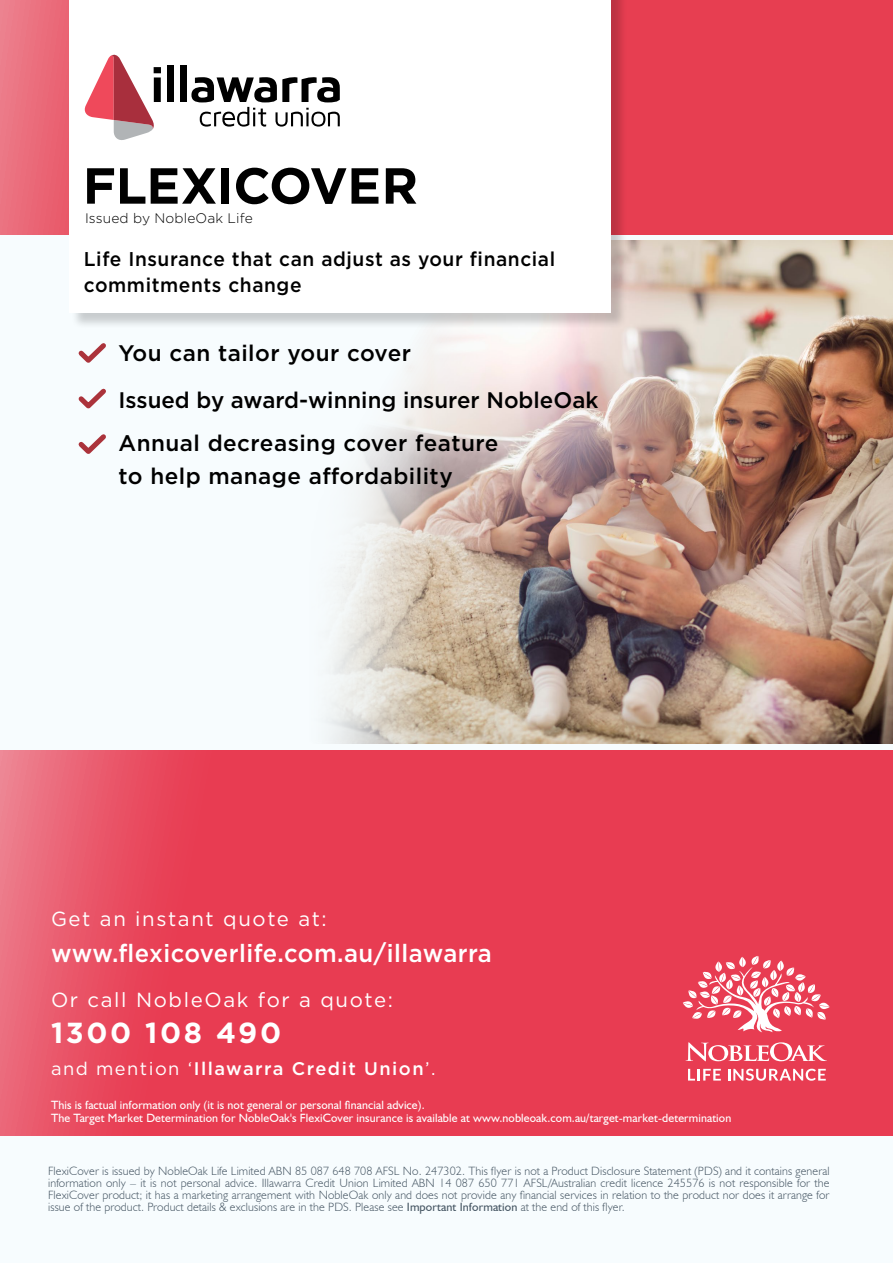
<style>
.page{position:relative;width:893px;height:1263px;background:#f7fcfe}
.page>*{position:absolute;margin:0;border:0;box-sizing:border-box;transform-origin:0 0}
.t1{font:700 50.55px "Gotham";letter-spacing:-.01em;color:#000}
.t2{font:700 28.95px "Gotham";letter-spacing:.09em;color:#fff}
.t3{font:500 24.9px "Gotham";letter-spacing:.02em;color:#fff;scale:.96 1}
.t4{font:500 22.5px/46.5px "Gotham";color:#000}
.t5{font:500 22.5px/33px "Gotham";letter-spacing:.02em;color:#000}
.t6{font:20.4px "Gotham";letter-spacing:.08em;color:#fff}
.t7{font:500 19.95px/26.1px "Gotham";letter-spacing:.03em;color:#000;scale:.96 1}
.t8{font:500 18.3px "Gotham";letter-spacing:.08em;color:#fff}
.t9{font:300 13.8px "Gotham";letter-spacing:.01em;color:#000}
.t10{font:300 12px/12px "Humanist 521 BT";letter-spacing:.01em;color:#485865;text-align:justify}
.t11{font:12px/12.8px "Humanist 521 BT";letter-spacing:.01em;color:#fff}
.s1{font-weight:400}
</style>
<div class="page">
<img style="left:326px;top:240px;width:567px;height:503px">
<svg style="left:0;top:0;width:893px;height:235px;background:#e74759"></svg>
<div style="left:71px;top:0;width:557px;height:330px;background:#000;opacity:.19"></div>
<div style="left:69px;top:0;width:542px;height:312px;background:#fff"></div>
<svg style="left:0;top:750px;width:893px;height:385px;background:#e84156"></svg>
<svg style="left:683px;top:956px;width:147px;height:76px"></svg>
<svg style="left:686px;top:1042px;width:141px;height:19px"></svg>
<svg style="left:688px;top:1069px;width:33px;height:11px"></svg>
<svg style="left:728px;top:1069px;width:98px;height:12px"></svg>
<svg style="left:78px;top:343px;width:28px;height:20px"></svg>
<svg style="left:78px;top:388px;width:28px;height:21px"></svg>
<svg style="left:78px;top:434px;width:28px;height:20px"></svg>
<div style="left:167px;top:65px;width:7px;height:37px;background:#000"></div>
<div style="left:180px;top:65px;width:7px;height:37px;background:#000"></div>
<svg style="left:85px;top:55px;width:76px;height:85px"></svg>
<svg style="left:191px;top:77px;width:149px;height:50px"></svg>
<h1 class="t1" style="left:83px;top:152px;width:337px">FLEXICOVER</h1>
<p class="t9" style="left:85px;top:209px;width:169px">Issued by NobleOak Life</p>
<h3 class="t7" style="left:84px;top:245px;width:492px">Life Insurance that can adjust as your financial commitments change</h3>
<h3 class="t4" style="left:119px;top:330px;width:481px">You can tailor your cover<br>Issued by award-winning insurer NobleOak</h3>
<h3 class="t5" style="left:119px;top:427px;width:381px">Annual decreasing cover feature to help manage affordability</h3>
<h3 class="t6" style="left:51px;top:906px;width:277px">Get an instant quote at:</h3>
<h3 class="t3" style="left:51px;top:936px;width:461px">www.flexicoverlife.com.au/illawarra</h3>
<h3 class="t6" style="left:51px;top:987px;width:344px">Or call NobleOak for a quote:</h3>
<h2 class="t2" style="left:51px;top:1014px;width:232px">1300 108 490</h2>
<h3 class="t8" style="left:51px;top:1057px;width:386px"><span class="s1">and mention ‘</span>Illawarra Credit Union<span class="s1">’.</span></h3>
<p class="t11" style="left:51px;top:1098px;width:682px">This is factual information only (it is not general or personal financial advice).<br>The Target Market Determination for NobleOak's FlexiCover insurance is available at www.nobleoak.com.au/target-market-determination</p>
<p class="t10" style="left:48px;top:1164px;width:783px">FlexiCover is issued by NobleOak Life Limited ABN 85 087 648 708 AFSL No. 247302. This flyer is not a Product Disclosure Statement (PDS) and it contains general information only – it is not personal advice. Illawarra Credit Union Limited ABN 14 087 650 771 AFSL/Australian credit licence 245576 is not responsible for the FlexiCover product; it has a marketing arrangement with NobleOak only and does not provide any financial services in relation to the product nor does it arrange for issue of the product. Product details &amp; exclusions are in the PDS. Please see <span class="s1">Important Information</span> at the end of this flyer.</p>
</div>
